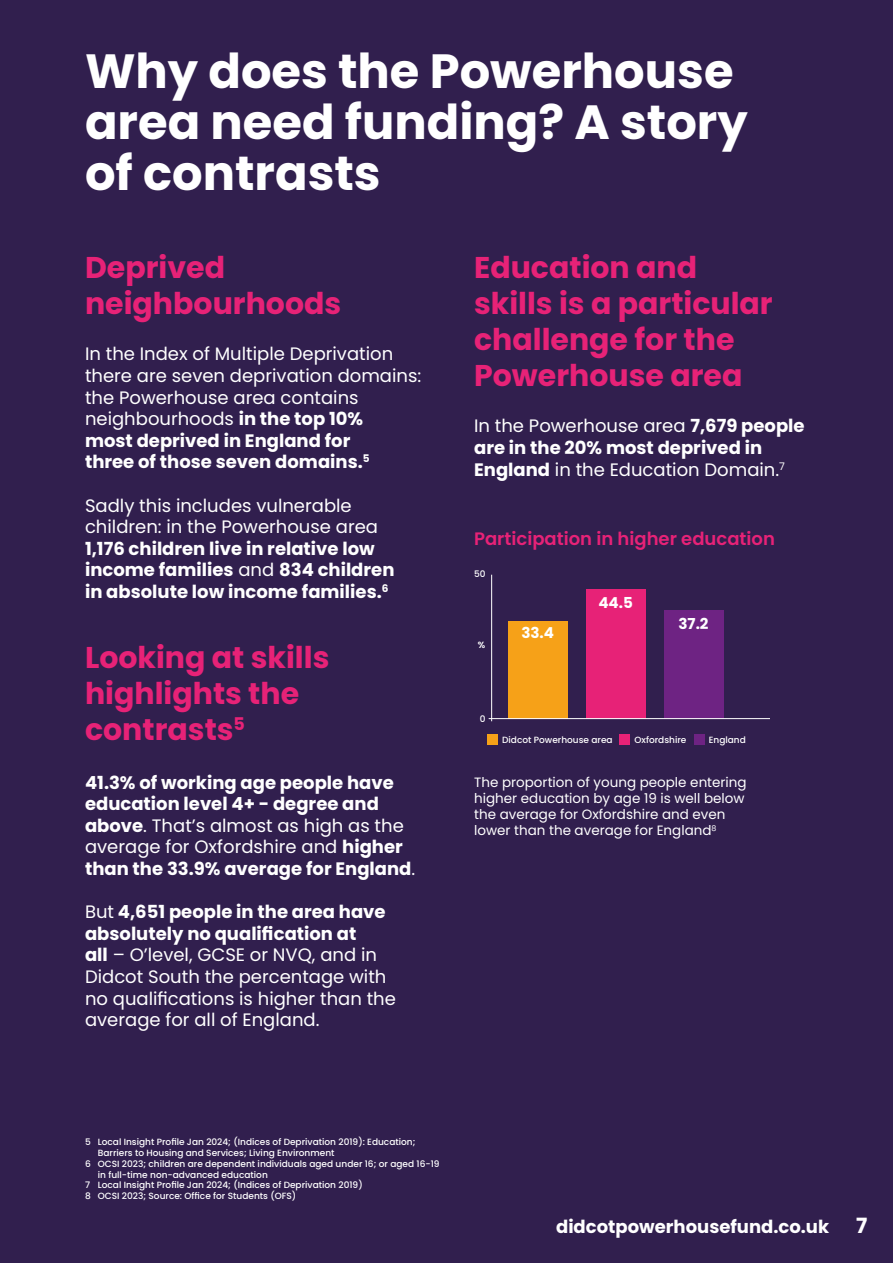
<style>
.page{position:relative;width:893px;height:1263px;background:#311f4e}
.page>*{position:absolute;margin:0;border:0;box-sizing:border-box;transform-origin:0 0}
.t1{font:700 48px/51px "Poppins";color:#fff}
.t2{font:700 30px/36px "Poppins";color:#e72277}
.t3{font:700 21px "Poppins";color:#fff}
.t4{font:18px/21.6px "Poppins";color:#fff}
.t5{font:700 18px/21.6px "Poppins";color:#fff}
.t6{font:600 18px "Poppins";color:#e72277}
.t7{font:700 15.15px "Poppins";color:#fff}
.t8{font:13.5px/16.2px "Poppins";color:#fff}
.t9{font:500 9px "Poppins";color:#fff}
.t10{font:600 9px "Poppins";color:#fff}
.s1{font-weight:700}
.s2{font-weight:400}
</style>
<div class="page">
<hr style="left:491px;top:575px;width:1px;height:146px;background:#fff">
<div style="left:508px;top:621px;width:60px;height:98px;background:#f6a118"></div>
<div style="left:586px;top:589px;width:60px;height:130px;background:#e72277"></div>
<div style="left:663px;top:610px;width:60px;height:109px;background:#6e2383"></div>
<hr style="left:489px;top:718px;width:281px;height:1px;background:#fff">
<div style="left:487px;top:734px;width:11px;height:11px;background:#f6a118"></div>
<div style="left:619px;top:734px;width:11px;height:11px;background:#e72277"></div>
<div style="left:694px;top:734px;width:10px;height:11px;background:#6e2383"></div>
<h1 class="t1" style="left:85px;top:46px;width:664px">Why does the Powerhouse area need funding? A story of contrasts</h1>
<h2 class="t2" style="left:85px;top:250px;width:258px">Deprived neighbourhoods</h2>
<p class="t4" style="left:85px;top:343px;width:338px">In the Index of Multiple Deprivation there are seven deprivation domains: the Powerhouse area contains neighbourhoods <span class="s1">in the top 10%<br>most deprived in England for<br>three of those seven domains.</span><sup>5</sup></p>
<p class="t4" style="left:85px;top:495px;width:295px">Sadly this includes vulnerable children: in the Powerhouse area</p>
<p class="t5" style="left:85px;top:538px;width:311px">1,176 children live in relative low income families <span class="s2">and</span> 834 children in absolute low income families.<sup>6</sup></p>
<h2 class="t2" style="left:85px;top:640px;width:246px">Looking at skills highlights the contrasts<sup>5</sup></h2>
<p class="t5" style="left:85px;top:771px;width:332px">41.3% of working age people have education level 4+ - degree and above<span class="s2">. That’s almost as high as the average for Oxfordshire and</span> higher than the 33.9% average for England<span class="s2">.</span></p>
<p class="t4" style="left:85px;top:901px;width:312px">But <span class="s1">4,651 people in the area have absolutely no qualification at<br>all</span> – O’level, GCSE or NVQ, and in<br>Didcot South the percentage with no qualifications is higher than the average for all of England.</p>
<h2 class="t2" style="left:474px;top:250px;width:300px">Education and skills is a particular challenge for the<br>Powerhouse area</h2>
<p class="t5" style="left:474px;top:415px;width:332px"><span class="s2">In the Powerhouse area</span> 7,679 people are in the 20% most deprived in<br>England <span class="s2">in the Education Domain.</span><sup>7</sup></p>
<p class="t6" style="left:474px;top:529px;width:302px">Participation in higher education</p>
<p class="t9" style="left:474px;top:569px;width:13px">50</p>
<p class="t10" style="left:478px;top:640px;width:9px">%</p>
<p class="t7" style="left:521px;top:624px;width:34px">33.4</p>
<p class="t7" style="left:598px;top:594px;width:36px">44.5</p>
<p class="t7" style="left:678px;top:615px;width:32px">37.2</p>
<p class="t9" style="left:480px;top:713px;width:7px">0</p>
<p class="t9" style="left:502px;top:734px;width:112px">Didcot Powerhouse area</p>
<p class="t9" style="left:634px;top:734px;width:53px">Oxfordshire</p>
<p class="t9" style="left:709px;top:734px;width:39px">England</p>
<p class="t8" style="left:474px;top:774px;width:274px">The proportion of young people entering higher education by age 19 is well below the average for Oxfordshire and even lower than the average for England<sup>8</sup></p>
<p class="t9" style="left:85px;top:1137px;width:332px">5 Local Insight Profile Jan 2024; (Indices of Deprivation 2019): Education;</p>
<p class="t9" style="left:98px;top:1147px;width:238px">Barriers to Housing and Services; Living Environment</p>
<p class="t9" style="left:85px;top:1158px;width:356px">6 OCSI 2023; children are dependent individuals aged under 16; or aged 16-19</p>
<p class="t9" style="left:98px;top:1169px;width:172px">in full-time non-advanced education</p>
<p class="t9" style="left:85px;top:1180px;width:279px">7 Local Insight Profile Jan 2024; (Indices of Deprivation 2019)</p>
<p class="t9" style="left:85px;top:1191px;width:213px">8 OCSI 2023; Source: Office for Students (OFS)</p>
<p class="t5" style="left:556px;top:1216px;width:275px">didcotpowerhousefund.co.uk</p>
<p class="t3" style="left:856px;top:1214px;width:13px">7</p>
</div>
